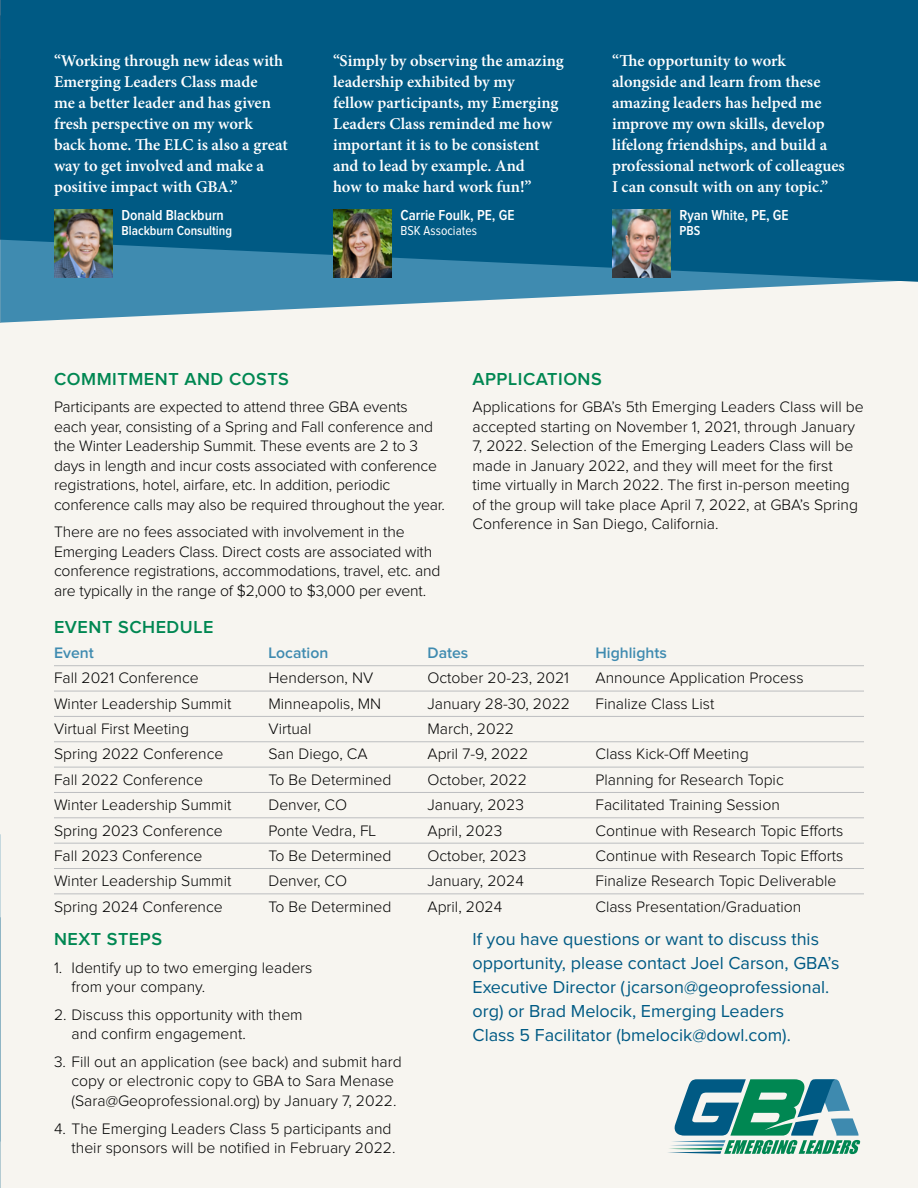
<style>
.page{position:relative;width:918px;height:1188px;background:#fff}
.page>*{position:absolute;margin:0;border:0;box-sizing:border-box;transform-origin:0 0}
.t1{font:18px/24px "Proxima Nova";color:#005a84}
.t2{font:600 18px "Proxima Nova";letter-spacing:.03em;color:#008752}
.t3{font:600 16.5px/21px "Minion Pro";color:#fff}
.t4{font:300 15.75px/19.5px "Proxima Nova";color:#000}
.t5{font:600 15.75px "Proxima Nova";color:#3f8bb0}
.t6{font:600 15px "Proxima Nova Cond";color:#fff}
.t7{font:600 13.5px "Proxima Nova Cond";color:#fff}
.t8{font:13.5px "Proxima Nova Cond";color:#fff}
</style>
<div class="page">
<div style="left:0;top:271px;width:918px;height:917px;background:#f7f5f0"></div>
<hr style="left:0;top:834px;width:1px;height:308px;background:#3f8bb0">
<svg style="left:0;top:282px;width:876px;height:41px"></svg>
<hr style="left:54px;top:665px;width:810px;height:1px;background:#bcbec0">
<hr style="left:54px;top:691px;width:810px;height:1px;background:#bcbec0">
<hr style="left:54px;top:716px;width:810px;height:1px;background:#bcbec0">
<hr style="left:54px;top:741px;width:810px;height:1px;background:#bcbec0">
<hr style="left:54px;top:767px;width:810px;height:1px;background:#bcbec0">
<hr style="left:54px;top:792px;width:810px;height:1px;background:#bcbec0">
<hr style="left:54px;top:817px;width:810px;height:1px;background:#bcbec0">
<hr style="left:54px;top:843px;width:810px;height:1px;background:#bcbec0">
<hr style="left:54px;top:868px;width:810px;height:1px;background:#bcbec0">
<hr style="left:54px;top:893px;width:810px;height:1px;background:#bcbec0">
<div style="left:0;top:0;width:918px;height:282px;background:#005a84"></div>
<hr style="left:0;top:917px;width:1px;height:271px;background:#005a84">
<img style="left:54px;top:210px;width:58px;height:67px">
<img style="left:333px;top:210px;width:58px;height:67px">
<img style="left:612px;top:210px;width:58px;height:67px">
<hr style="left:0;top:0;width:1px;height:240px;background:#082341">
<svg style="left:668px;top:1079px;width:192px;height:75px"></svg>
<p class="t3" style="left:54px;top:50px;width:235px">“Working through new ideas with<br>Emerging Leaders Class made<br>me a better leader and has given fresh perspective on my work back home. The ELC is also a great way to get involved and make a positive impact with GBA.”</p>
<p class="t6" style="left:122px;top:208px;width:104px">Donald Blackburn</p>
<p class="t7" style="left:122px;top:224px;width:112px">Blackburn Consulting</p>
<p class="t3" style="left:333px;top:50px;width:232px">“Simply by observing the amazing leadership exhibited by my<br>fellow participants, my Emerging<br>Leaders Class reminded me how important it is to be consistent and to lead by example. And<br>how to make hard work fun!”</p>
<p class="t6" style="left:400px;top:208px;width:115px">Carrie Foulk, PE, GE</p>
<p class="t8" style="left:400px;top:224px;width:78px">BSK Associates</p>
<p class="t3" style="left:612px;top:50px;width:234px">“The opportunity to work alongside and learn from these amazing leaders has helped me improve my own skills, develop lifelong friendships, and build a professional network of colleagues<br>I can consult with on any topic.”</p>
<p class="t6" style="left:680px;top:208px;width:111px">Ryan White, PE, GE</p>
<p class="t7" style="left:680px;top:224px;width:22px">PBS</p>
<p class="t2" style="left:54px;top:370px;width:236px">COMMITMENT AND COSTS</p>
<p class="t4" style="left:54px;top:398px;width:392px">Participants are expected to attend three GBA events<br>each year, consisting of a Spring and Fall conference and the Winter Leadership Summit. These events are 2 to 3 days in length and incur costs associated with conference registrations, hotel, airfare, etc. In addition, periodic conference calls may also be required throughout the year.</p>
<p class="t4" style="left:54px;top:523px;width:388px">There are no fees associated with involvement in the Emerging Leaders Class. Direct costs are associated with conference registrations, accommodations, travel, etc. and are typically in the range of $2,000 to $3,000 per event.</p>
<p class="t2" style="left:472px;top:370px;width:131px">APPLICATIONS</p>
<p class="t4" style="left:472px;top:398px;width:393px">Applications for GBA’s 5th Emerging Leaders Class will be accepted starting on November 1, 2021, through January 7, 2022. Selection of the Emerging Leaders Class will be made in January 2022, and they will meet for the first time virtually in March 2022. The first in-person meeting of the group will take place April 7, 2022, at GBA’s Spring Conference in San Diego, California.</p>
<p class="t2" style="left:54px;top:618px;width:161px">EVENT SCHEDULE</p>
<p class="t5" style="left:54px;top:646px;width:41px">Event</p>
<p class="t5" style="left:268px;top:646px;width:61px">Location</p>
<p class="t5" style="left:427px;top:646px;width:42px">Dates</p>
<p class="t5" style="left:596px;top:646px;width:73px">Highlights</p>
<p class="t4" style="left:54px;top:669px;width:146px">Fall 2021 Conference</p>
<p class="t4" style="left:268px;top:669px;width:106px">Henderson, NV</p>
<p class="t4" style="left:427px;top:669px;width:143px">October 20-23, 2021</p>
<p class="t4" style="left:596px;top:669px;width:210px">Announce Application Process</p>
<p class="t4" style="left:54px;top:694px;width:179px">Winter Leadership Summit</p>
<p class="t4" style="left:268px;top:694px;width:114px">Minneapolis, MN</p>
<p class="t4" style="left:427px;top:694px;width:144px">January 28-30, 2022</p>
<p class="t4" style="left:596px;top:694px;width:120px">Finalize Class List</p>
<p class="t4" style="left:54px;top:720px;width:137px">Virtual First Meeting</p>
<p class="t4" style="left:268px;top:720px;width:44px">Virtual</p>
<p class="t4" style="left:427px;top:720px;width:88px">March, 2022</p>
<p class="t4" style="left:54px;top:745px;width:171px">Spring 2022 Conference</p>
<p class="t4" style="left:268px;top:745px;width:101px">San Diego, CA</p>
<p class="t4" style="left:427px;top:745px;width:102px">April 7-9, 2022</p>
<p class="t4" style="left:596px;top:745px;width:155px">Class Kick-Off Meeting</p>
<p class="t4" style="left:54px;top:770px;width:151px">Fall 2022 Conference</p>
<p class="t4" style="left:268px;top:770px;width:125px">To Be Determined</p>
<p class="t4" style="left:427px;top:770px;width:101px">October, 2022</p>
<p class="t4" style="left:596px;top:770px;width:190px">Planning for Research Topic</p>
<p class="t4" style="left:54px;top:796px;width:179px">Winter Leadership Summit</p>
<p class="t4" style="left:268px;top:796px;width:80px">Denver, CO</p>
<p class="t4" style="left:427px;top:796px;width:98px">January, 2023</p>
<p class="t4" style="left:596px;top:796px;width:186px">Facilitated Training Session</p>
<p class="t4" style="left:54px;top:821px;width:170px">Spring 2023 Conference</p>
<p class="t4" style="left:268px;top:821px;width:109px">Ponte Vedra, FL</p>
<p class="t4" style="left:427px;top:821px;width:76px">April, 2023</p>
<p class="t4" style="left:596px;top:821px;width:249px">Continue with Research Topic Efforts</p>
<p class="t4" style="left:54px;top:847px;width:150px">Fall 2023 Conference</p>
<p class="t4" style="left:268px;top:847px;width:125px">To Be Determined</p>
<p class="t4" style="left:427px;top:847px;width:100px">October, 2023</p>
<p class="t4" style="left:596px;top:847px;width:249px">Continue with Research Topic Efforts</p>
<p class="t4" style="left:54px;top:872px;width:179px">Winter Leadership Summit</p>
<p class="t4" style="left:268px;top:872px;width:80px">Denver, CO</p>
<p class="t4" style="left:427px;top:872px;width:98px">January, 2024</p>
<p class="t4" style="left:596px;top:872px;width:242px">Finalize Research Topic Deliverable</p>
<p class="t4" style="left:54px;top:897px;width:170px">Spring 2024 Conference</p>
<p class="t4" style="left:268px;top:897px;width:125px">To Be Determined</p>
<p class="t4" style="left:427px;top:897px;width:76px">April, 2024</p>
<p class="t4" style="left:596px;top:897px;width:207px">Class Presentation/Graduation</p>
<p class="t2" style="left:54px;top:931px;width:110px">NEXT STEPS</p>
<p class="t4" style="left:72px;top:958px;width:242px;text-indent:-18px">1. Identify up to two emerging leaders from your company.</p>
<p class="t4" style="left:72px;top:1006px;width:233px;text-indent:-18px">2. Discuss this opportunity with them and confirm engagement.</p>
<p class="t4" style="left:72px;top:1053px;width:332px;text-indent:-18px">3. Fill out an application (see back) and submit hard copy or electronic copy to GBA to Sara Menase (Sara@Geoprofessional.org) by January 7, 2022.</p>
<p class="t4" style="left:54px;top:1119px;width:343px;text-align:right">4. The Emerging Leaders Class 5 participants and their sponsors will be notified in February 2022.</p>
<p class="t1" style="left:472px;top:928px;width:369px">If you have questions or want to discuss this opportunity, please contact Joel Carson, GBA’s Executive Director (jcarson@geoprofessional. org) or Brad Melocik, Emerging Leaders<br>Class 5 Facilitator (bmelocik@dowl.com).</p>
</div>
